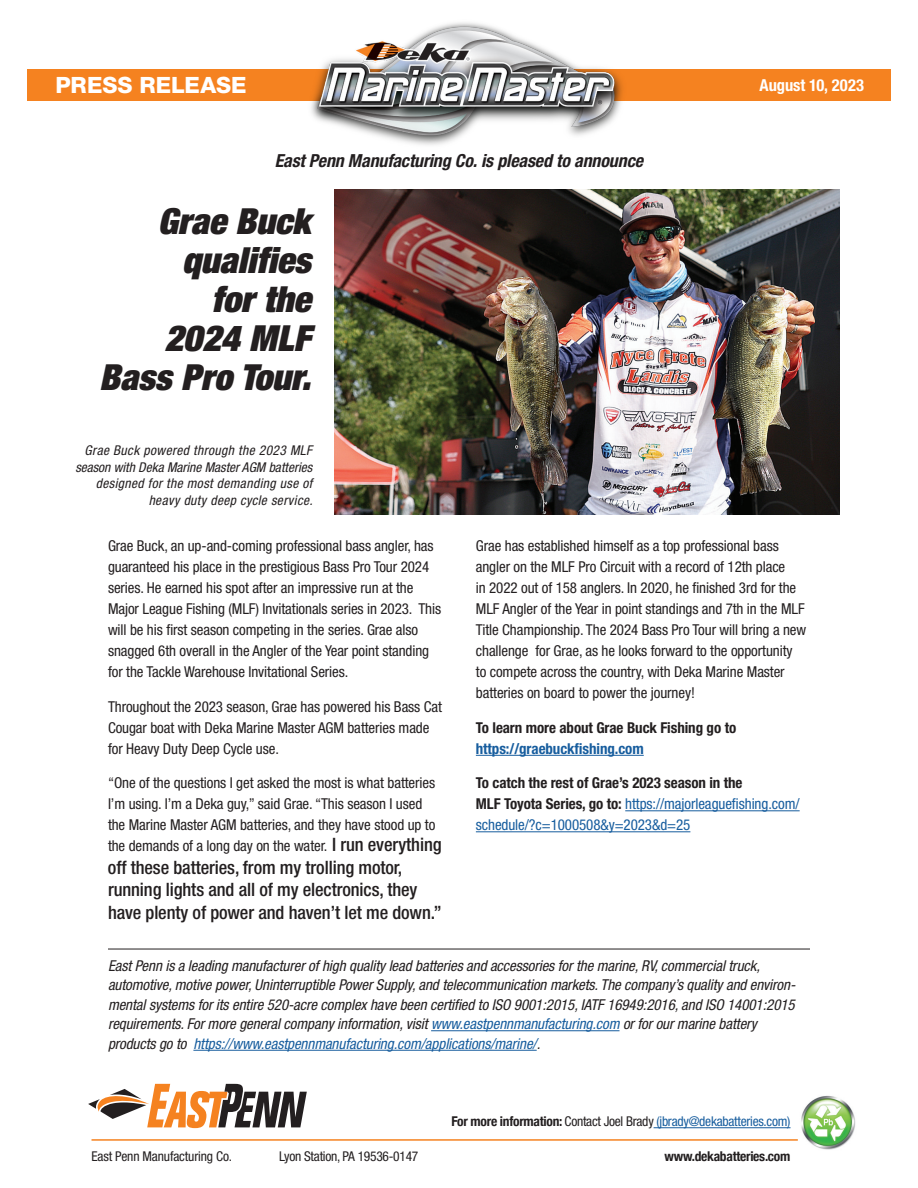
<style>
.page{position:relative;width:918px;height:1188px;background:#fff}
.page>*{position:absolute;margin:0;border:0;box-sizing:border-box;transform-origin:0 0}
.t1{font:italic 900 condensed 36px/39px "Helvetica Neue LT Std";color:#231f20;text-align:right}
.t2{font:800 22.5px "Helvetica Neue LT Std";letter-spacing:.005em;color:#fff}
.t3{font:500 condensed 18.45px/22.5px "Helvetica Neue LT Std";letter-spacing:-.005em;color:#231f20}
.t4{font:italic 700 condensed 18px "Helvetica Neue LT Std";letter-spacing:-.01em;color:#231f20}
.t5{font:700 condensed 16.5px "Helvetica Neue LT Std";color:#fff}
.t6{font:condensed 15px/21px "Helvetica Neue LT Std";letter-spacing:-.005em;color:#231f20}
.t7{font:italic condensed 15px/19.5px "Helvetica Neue LT Std";letter-spacing:-.005em;color:#231f20}
.t8{font:condensed 15px/21px "Helvetica Neue LT Std";letter-spacing:-.005em;color:#175d9e}
.t9{font:700 condensed 15px "Helvetica Neue LT Std";letter-spacing:-.005em;color:#231f20}
.t10{font:700 condensed 15px "Helvetica Neue LT Std";letter-spacing:-.005em;color:#175d9e}
.t11{font:italic condensed 13.5px/16.5px "Helvetica Neue LT Std";letter-spacing:.03em;color:#231f20;text-align:right}
.t12{font:condensed 13.5px "Helvetica Neue LT Std";letter-spacing:-.02em;color:#175d9e}
.t13{font:condensed 13.5px "Helvetica Neue LT Std";letter-spacing:-.01em;color:#231f20}
.t14{font:700 condensed 13.5px "Helvetica Neue";letter-spacing:-.02em;color:#231f20}
.s1{font-weight:500;font-size:18.45px}
.s2{font-weight:700;color:#231f20}
.s3{color:#175d9e}
.s4{font-family:"Helvetica Neue";font-weight:700;color:#231f20}
.s5{color:#231f20}
</style>
<div class="page">
<svg style="left:88px;top:1084px;width:219px;height:44px"></svg>
<img style="left:801px;top:1095px;width:55px;height:55px">
<hr style="left:92px;top:1139px;width:706px;height:2px;background:#f58220">
<div style="left:27px;top:69px;width:864px;height:32px;background:#f58220"></div>
<img style="left:311px;top:22px;width:329px;height:168px">
<img style="left:334px;top:190px;width:505px;height:325px">
<hr style="left:476px;top:755px;width:168px;height:1px;background:#175d9e">
<hr style="left:625px;top:810px;width:175px;height:1px;background:#175d9e">
<hr style="left:476px;top:831px;width:214px;height:1px;background:#175d9e">
<hr style="left:654px;top:1127px;width:137px;height:1px;background:#175d9e">
<hr style="left:108px;top:949px;width:702px;height:1px;background:#231f20">
<hr style="left:431px;top:1030px;width:189px;height:1px;background:#175d9e">
<hr style="left:193px;top:1050px;width:344px;height:1px;background:#175d9e">
<h2 class="t2" style="left:56px;top:71px;width:193px">PRESS RELEASE</h2>
<p class="t5" style="left:760px;top:75px;width:106px">August 10, 2023</p>
<p class="t4" style="left:275px;top:149px;width:370px">East Penn Manufacturing Co. is pleased to announce</p>
<h1 class="t1" style="left:99px;top:202px;width:213px">Grae Buck qualifies<br>for the<br>2024 MLF<br>Bass Pro Tour.</h1>
<p class="t11" style="left:75px;top:442px;width:239px">Grae Buck powered through the 2023 MLF season with Deka Marine Master AGM batteries designed for the most demanding use of heavy duty deep cycle service.</p>
<p class="t6" style="left:108px;top:535px;width:335px">Grae Buck, an up-and-coming professional bass angler, has guaranteed his place in the prestigious Bass Pro Tour 2024 series. He earned his spot after an impressive run at the Major League Fishing (MLF) Invitationals series in 2023. This will be his first season competing in the series. Grae also snagged 6th overall in the Angler of the Year point standing for the Tackle Warehouse Invitational Series.</p>
<p class="t6" style="left:108px;top:696px;width:336px">Throughout the 2023 season, Grae has powered his Bass Cat<br>Cougar boat with Deka Marine Master AGM batteries made for Heavy Duty Deep Cycle use.</p>
<p class="t6" style="left:108px;top:772px;width:335px">“One of the questions I get asked the most is what batteries I’m using. I’m a Deka guy,” said Grae. “This season I used the Marine Master AGM batteries, and they have stood up to the demands of a long day on the water. <span class="s1">I run everything</span></p>
<p class="t3" style="left:108px;top:856px;width:335px">off these batteries, from my trolling motor, running lights and all of my electronics, they have plenty of power and haven’t let me down.”</p>
<p class="t6" style="left:476px;top:535px;width:332px">Grae has established himself as a top professional bass angler on the MLF Pro Circuit with a record of 12th place<br>in 2022 out of 158 anglers. In 2020, he finished 3rd for the MLF Angler of the Year in point standings and 7th in the MLF Title Championship. The 2024 Bass Pro Tour will bring a new challenge for Grae, as he looks forward to the opportunity to compete across the country, with Deka Marine Master batteries on board to power the journey!</p>
<p class="t9" style="left:476px;top:718px;width:262px">To learn more about Grae Buck Fishing go to</p>
<p class="t10" style="left:476px;top:739px;width:169px">https://graebuckfishing.com</p>
<p class="t8" style="left:476px;top:772px;width:325px"><span class="s2">To catch the rest of Grae’s 2023 season in the<br>MLF Toyota Series, go to:</span> https://majorleaguefishing.com/ schedule/?c=1000508&amp;y=2023&amp;d=25</p>
<p class="t7" style="left:108px;top:956px;width:689px">East Penn is a leading manufacturer of high quality lead batteries and accessories for the marine, RV, commercial truck, automotive, motive power, Uninterruptible Power Supply, and telecommunication markets. The company’s quality and environ&shy;mental systems for its entire 520-acre complex have been certified to ISO 9001:2015, IATF 16949:2016, and ISO 14001:2015 requirements. For more general company information, visit <span class="s3">www.eastpennmanufacturing.com</span> or for our marine battery products go to <span class="s3">https://www.eastpennmanufacturing.com/applications/marine/</span>.</p>
<p class="t12" style="left:452px;top:1114px;width:341px"><span class="s4">For more information:</span> <span class="s5">Contact Joel Brady</span> (jbrady@dekabatteries.com)</p>
<p class="t13" style="left:92px;top:1148px;width:142px">East Penn Manufacturing Co.</p>
<p class="t13" style="left:279px;top:1148px;width:141px">Lyon Station, PA 19536-0147</p>
<p class="t14" style="left:665px;top:1145px;width:127px">www.dekabatteries.com</p>
</div>
